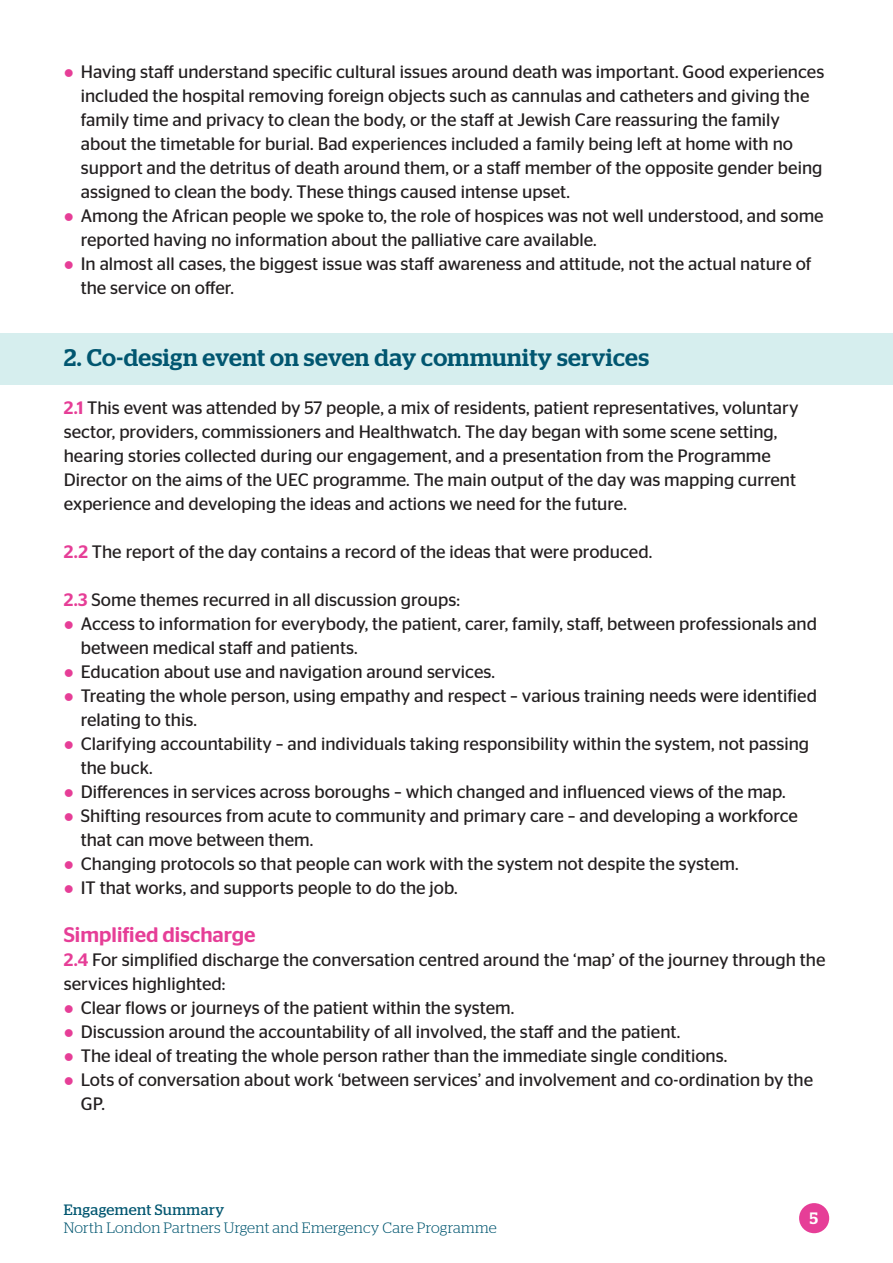
<style>
.page{position:relative;width:893px;height:1263px;background:#fff}
.page>*{position:absolute;margin:0;border:0;box-sizing:border-box;transform-origin:0 0}
.t1{font:500 24px "Stag";letter-spacing:.02em;color:#015670}
.t2{font:500 21px "Stag Sans";color:#e63e97}
.t3{font:18px/24px "Stag Sans";color:#231f20}
.t4{font:500 16.5px "Stag";color:#fff}
.t5{font:300 15px "Stag";letter-spacing:.015em;color:#015670}
.t6{font:15px "Stag";letter-spacing:.03em;color:#015670}
.s1{color:#e63e97}
.s2{font-weight:500;color:#e63e97}
</style>
<div class="page">
<div style="left:799px;top:1203px;width:30px;height:30px;background:#e63e97;border-radius:50%"></div>
<div style="left:0;top:334px;width:893px;height:51px;background:#d6eeee"></div>
<p class="t3" style="left:64px;top:60px;width:762px;text-align:center"><span class="s1">●</span> Having staff understand specific cultural issues around death was important. Good experiences included the hospital removing foreign objects such as cannulas and catheters and giving the</p>
<p class="t3" style="left:81px;top:108px;width:743px">family time and privacy to clean the body, or the staff at Jewish Care reassuring the family about the timetable for burial. Bad experiences included a family being left at home with no support and the detritus of death around them, or a staff member of the opposite gender being assigned to clean the body. These things caused intense upset.</p>
<p class="t3" style="left:81px;top:204px;width:744px;text-indent:-17px"><span class="s1">●</span> Among the African people we spoke to, the role of hospices was not well understood, and some reported having no information about the palliative care available.</p>
<p class="t3" style="left:81px;top:252px;width:732px;text-indent:-17px"><span class="s1">●</span> In almost all cases, the biggest issue was staff awareness and attitude, not the actual nature of the service on offer.</p>
<p class="t1" style="left:64px;top:344px;width:587px">2. Co-design event on seven day community services</p>
<p class="t3" style="left:64px;top:396px;width:736px"><span class="s2">2.1</span> This event was attended by 57 people, a mix of residents, patient representatives, voluntary sector, providers, commissioners and Healthwatch. The day began with some scene setting, hearing stories collected during our engagement, and a presentation from the Programme Director on the aims of the UEC programme. The main output of the day was mapping current experience and developing the ideas and actions we need for the future.</p>
<p class="t3" style="left:64px;top:540px;width:590px"><span class="s2">2.2</span> The report of the day contains a record of the ideas that were produced.</p>
<p class="t3" style="left:64px;top:588px;width:398px"><span class="s2">2.3</span> Some themes recurred in all discussion groups:</p>
<p class="t3" style="left:81px;top:612px;width:738px;text-indent:-17px"><span class="s1">●</span> Access to information for everybody, the patient, carer, family, staff, between professionals and between medical staff and patients.</p>
<p class="t3" style="left:64px;top:660px;width:433px"><span class="s1">●</span> Education about use and navigation around services.</p>
<p class="t3" style="left:81px;top:684px;width:738px;text-indent:-17px"><span class="s1">●</span> Treating the whole person, using empathy and respect – various training needs were identified relating to this.</p>
<p class="t3" style="left:81px;top:732px;width:730px;text-indent:-17px"><span class="s1">●</span> Clarifying accountability – and individuals taking responsibility within the system, not passing the buck.</p>
<p class="t3" style="left:64px;top:780px;width:723px"><span class="s1">●</span> Differences in services across boroughs – which changed and influenced views of the map.</p>
<p class="t3" style="left:81px;top:804px;width:719px;text-indent:-17px"><span class="s1">●</span> Shifting resources from acute to community and primary care – and developing a workforce that can move between them.</p>
<p class="t3" style="left:64px;top:852px;width:676px"><span class="s1">●</span> Changing protocols so that people can work with the system not despite the system.</p>
<p class="t3" style="left:64px;top:876px;width:395px"><span class="s1">●</span> IT that works, and supports people to do the job.</p>
<p class="t2" style="left:64px;top:923px;width:193px">Simplified discharge</p>
<p class="t3" style="left:64px;top:948px;width:763px"><span class="s2">2.4</span> For simplified discharge the conversation centred around the ‘map’ of the journey through the services highlighted:</p>
<p class="t3" style="left:64px;top:996px;width:452px"><span class="s1">●</span> Clear flows or journeys of the patient within the system.</p>
<p class="t3" style="left:64px;top:1020px;width:618px"><span class="s1">●</span> Discussion around the accountability of all involved, the staff and the patient.</p>
<p class="t3" style="left:64px;top:1044px;width:665px"><span class="s1">●</span> The ideal of treating the whole person rather than the immediate single conditions.</p>
<p class="t3" style="left:81px;top:1068px;width:734px;text-indent:-17px"><span class="s1">●</span> Lots of conversation about work ‘between services’ and involvement and co-ordination by the<br>GP.</p>
<p class="t6" style="left:64px;top:1201px;width:162px">Engagement Summary</p>
<p class="t5" style="left:64px;top:1219px;width:435px">North London Partners Urgent and Emergency Care Programme</p>
<p class="t4" style="left:810px;top:1208px;width:10px">5</p>
</div>
